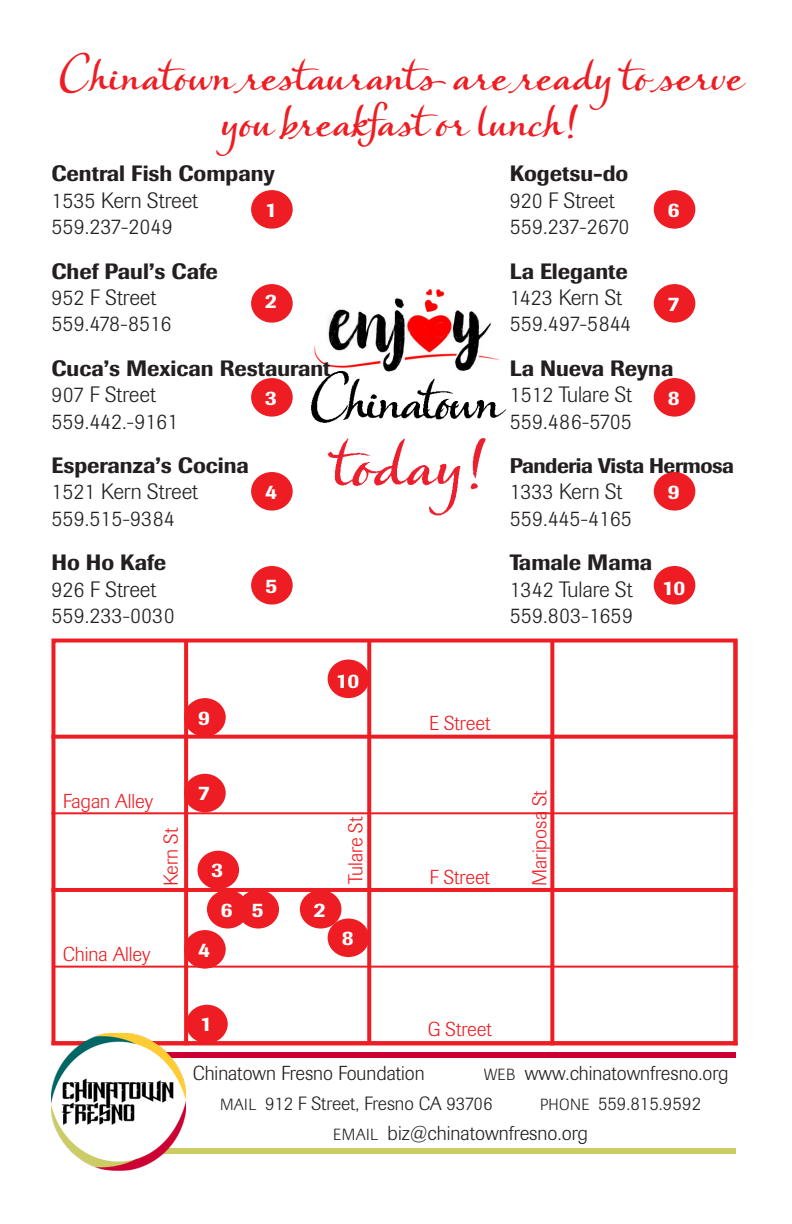
<style>
.page{position:relative;width:792px;height:1224px;background:#fff}
.page>*{position:absolute;margin:0;border:0;box-sizing:border-box;transform-origin:0 0}
.t1{font:48px/46px "Boundless";color:#ee1d23;text-align:center}
.t2{font:300 22px/26.4px "Imago";color:#231f20}
.t3{font:500 22px "Imago";color:#231f20}
.t4{font:500 21px "Imago";letter-spacing:-.02em;color:#231f20}
.t5{font:500 20.4px "Imago";color:#fff}
.t6{font:300 20px "Imago";color:#231f20}
.t7{font:300 20px "Imago";color:#ee1d23}
.t8{font:300 19px "Imago";color:#231f20}
.s1{font-size:16px}
</style>
<div class="page">
<img style="left:311px;top:289px;width:195px;height:227px">
<div style="left:654px;top:566px;width:41px;height:39px;background:#ee1d23;border-radius:50%"></div>
<div style="left:654px;top:472px;width:41px;height:39px;background:#ee1d23;border-radius:50%"></div>
<div style="left:654px;top:378px;width:41px;height:39px;background:#ee1d23;border-radius:50%"></div>
<div style="left:654px;top:284px;width:41px;height:39px;background:#ee1d23;border-radius:50%"></div>
<div style="left:654px;top:190px;width:41px;height:39px;background:#ee1d23;border-radius:50%"></div>
<div style="left:251px;top:190px;width:42px;height:39px;background:#ee1d23;border-radius:50%"></div>
<div style="left:251px;top:566px;width:42px;height:39px;background:#ee1d23;border-radius:50%"></div>
<div style="left:251px;top:472px;width:42px;height:39px;background:#ee1d23;border-radius:50%"></div>
<div style="left:251px;top:378px;width:42px;height:39px;background:#ee1d23;border-radius:50%"></div>
<div style="left:251px;top:284px;width:42px;height:39px;background:#ee1d23;border-radius:50%"></div>
<hr style="left:52px;top:966px;width:686px;height:2px;background:#ee1d23">
<hr style="left:51px;top:812px;width:686px;height:2px;background:#ee1d23">
<div style="left:51px;top:639px;width:686px;height:406px;border:4px solid #ee1d23"></div>
<svg style="left:184px;top:639px;width:4px;height:402px"></svg>
<svg style="left:367px;top:639px;width:4px;height:402px;background:#ee292e"></svg>
<hr style="left:51px;top:888px;width:686px;height:4px;background:#ee1d23">
<svg style="left:51px;top:735px;width:682px;height:4px;background:#ef2f35"></svg>
<svg style="left:550px;top:639px;width:4px;height:402px;background:#ef2f35"></svg>
<svg style="left:186px;top:1041px;width:547px;height:4px;background:#ee2126"></svg>
<svg style="left:733px;top:639px;width:4px;height:406px;background:#ee282e"></svg>
<div style="left:186px;top:1005px;width:42px;height:38px;background:#ee1d23;border-radius:50%"></div>
<div style="left:300px;top:890px;width:41px;height:39px;background:#ee1d23;border-radius:50%"></div>
<div style="left:197px;top:851px;width:42px;height:38px;background:#ee1d23;border-radius:50%"></div>
<div style="left:184px;top:930px;width:42px;height:39px;background:#ee1d23;border-radius:50%"></div>
<div style="left:328px;top:660px;width:41px;height:38px;background:#ee1d23;border-radius:50%"></div>
<div style="left:184px;top:698px;width:42px;height:39px;background:#ee1d23;border-radius:50%"></div>
<div style="left:328px;top:919px;width:41px;height:38px;background:#ee1d23;border-radius:50%"></div>
<div style="left:184px;top:774px;width:42px;height:38px;background:#ee1d23;border-radius:50%"></div>
<div style="left:207px;top:890px;width:42px;height:39px;background:#ee1d23;border-radius:50%"></div>
<div style="left:237px;top:890px;width:42px;height:39px;background:#ee1d23;border-radius:50%"></div>
<div style="left:88px;top:1052px;width:647px;height:6px;background:#c03"></div>
<div style="left:88px;top:1148px;width:647px;height:6px;background:#cc6"></div>
<img style="left:51px;top:1033px;width:135px;height:138px">
<p class="t1" style="left:57px;top:52px;width:686px">Chinatown restaurantsare ready to serve you breakfast or lunch!</p>
<p class="t3" style="left:510px;top:160px;width:120px">Kogetsu-do</p>
<p class="t2" style="left:510px;top:187px;width:106px">920 F Street</p>
<p class="t2" style="left:510px;top:214px;width:121px">559.237-2670</p>
<p class="t3" style="left:510px;top:258px;width:120px">La Elegante</p>
<p class="t2" style="left:510px;top:285px;width:114px">1423 Kern St</p>
<p class="t2" style="left:510px;top:311px;width:123px">559.497-5844</p>
<p class="t3" style="left:510px;top:355px;width:165px">La Nueva Reyna</p>
<p class="t2" style="left:510px;top:382px;width:124px">1512 Tulare St</p>
<p class="t2" style="left:510px;top:408px;width:123px">559.486-5705</p>
<p class="t4" style="left:510px;top:453px;width:226px">Panderia Vista Hermosa</p>
<p class="t2" style="left:510px;top:479px;width:114px">1333 Kern St</p>
<p class="t2" style="left:510px;top:505px;width:123px">559.445-4165</p>
<p class="t3" style="left:510px;top:549px;width:144px">Tamale Mama</p>
<p class="t2" style="left:510px;top:576px;width:124px">1342 Tulare St</p>
<p class="t2" style="left:510px;top:603px;width:125px">559.803-1659</p>
<p class="t3" style="left:51px;top:160px;width:225px">Central Fish Company</p>
<p class="t2" style="left:51px;top:187px;width:148px">1535 Kern Street<br>559.237-2049</p>
<p class="t3" style="left:51px;top:258px;width:168px">Chef Paul’s Cafe</p>
<p class="t2" style="left:51px;top:285px;width:122px">952 F Street<br>559.478-8516</p>
<p class="t3" style="left:51px;top:355px;width:281px">Cuca’s Mexican Restaurant</p>
<p class="t2" style="left:51px;top:382px;width:128px">907 F Street<br>559.442.-9161</p>
<p class="t3" style="left:51px;top:452px;width:199px">Esperanza’s Cocina</p>
<p class="t2" style="left:51px;top:479px;width:148px">1521 Kern Street<br>559.515-9384</p>
<p class="t3" style="left:51px;top:549px;width:116px">Ho Ho Kafe</p>
<p class="t2" style="left:51px;top:576px;width:125px">926 F Street<br>559.233-0030</p>
<p class="t5" style="left:662px;top:575px;width:25px">10</p>
<p class="t5" style="left:265px;top:197px;width:13px">1</p>
<p class="t5" style="left:668px;top:197px;width:13px">6</p>
<p class="t5" style="left:265px;top:289px;width:13px">2</p>
<p class="t5" style="left:668px;top:291px;width:13px">7</p>
<p class="t5" style="left:265px;top:385px;width:13px">3</p>
<p class="t5" style="left:668px;top:385px;width:13px">8</p>
<p class="t5" style="left:668px;top:479px;width:13px">9</p>
<p class="t5" style="left:265px;top:479px;width:13px">4</p>
<p class="t5" style="left:265px;top:573px;width:13px">5</p>
<p class="t5" style="left:198px;top:705px;width:13px">9</p>
<p class="t5" style="left:336px;top:669px;width:25px">10</p>
<p class="t7" style="left:429px;top:712px;width:63px">E Street</p>
<p class="t7" style="left:63px;top:790px;width:92px">Fagan Alley</p>
<p class="t7" style="left:63px;top:943px;width:89px">China Alley</p>
<p class="t5" style="left:198px;top:781px;width:13px">7</p>
<p class="t7" style="left:160px;top:886px;width:59px;rotate:-90deg">Kern St</p>
<p class="t7" style="left:344px;top:884px;width:68px;rotate:-90deg">Tulare St</p>
<p class="t5" style="left:212px;top:858px;width:13px">3</p>
<p class="t5" style="left:198px;top:937px;width:13px">4</p>
<p class="t5" style="left:221px;top:897px;width:13px">6</p>
<p class="t5" style="left:251px;top:897px;width:13px">5</p>
<p class="t5" style="left:314px;top:897px;width:13px">2</p>
<p class="t5" style="left:342px;top:926px;width:13px">8</p>
<p class="t7" style="left:430px;top:866px;width:62px">F Street</p>
<p class="t7" style="left:528px;top:886px;width:97px;rotate:-90deg">Mariposa St</p>
<p class="t5" style="left:200px;top:1012px;width:13px">1</p>
<p class="t7" style="left:428px;top:1018px;width:66px">G Street</p>
<p class="t6" style="left:193px;top:1062px;width:233px">Chinatown Fresno Foundation</p>
<p class="t6" style="left:484px;top:1062px;width:246px"><span class="s1">WEB</span> www.chinatownfresno.org</p>
<p class="t8" style="left:220px;top:1093px;width:274px"><span class="s1">MAIL</span> 912 F Street, Fresno CA 93706</p>
<p class="t8" style="left:540px;top:1093px;width:162px"><span class="s1">PHONE</span> 559.815.9592</p>
<p class="t6" style="left:333px;top:1122px;width:256px"><span class="s1">EMAIL</span> biz@chinatownfresno.org</p>
</div>
